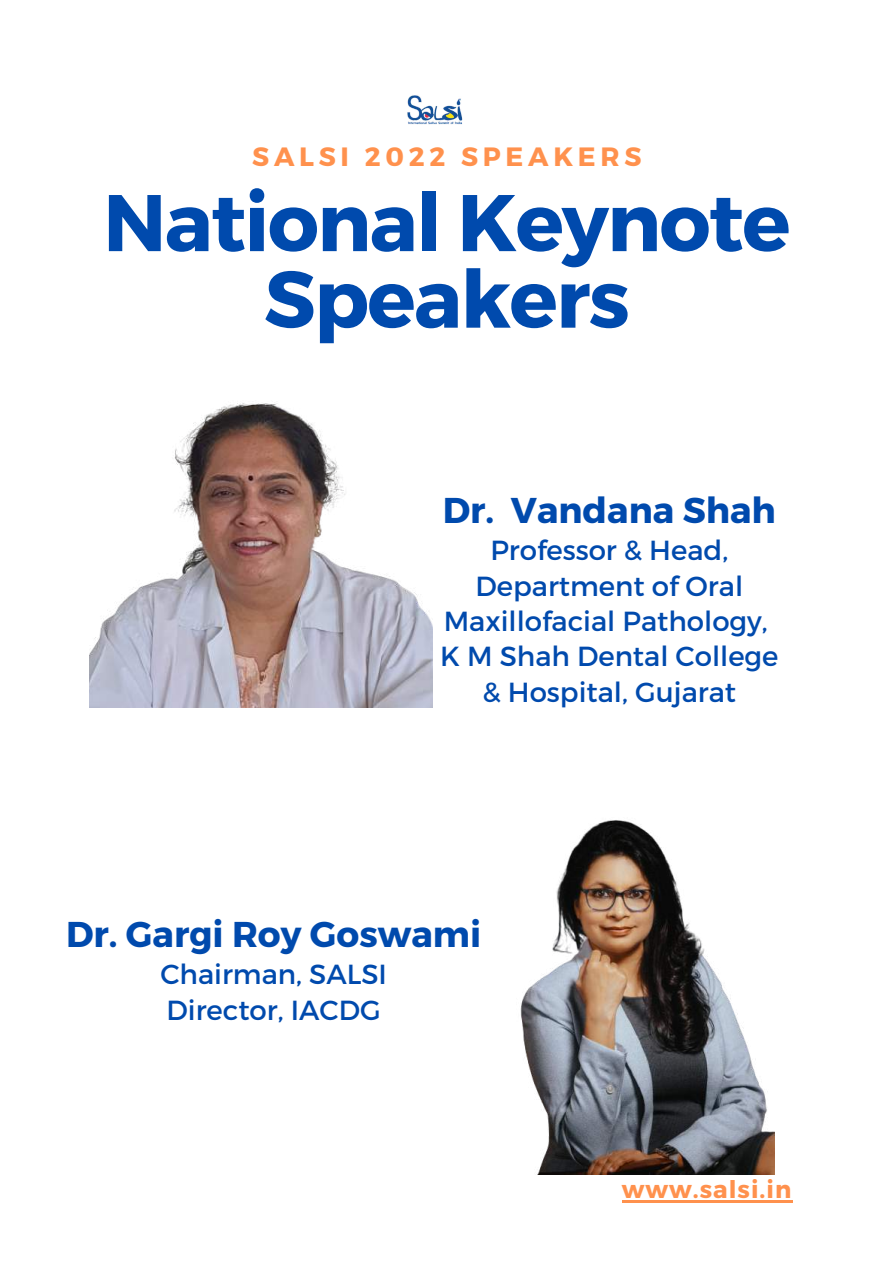
<style>
.page{position:relative;width:893px;height:1263px;background:#fff}
.page>*{position:absolute;margin:0;border:0;box-sizing:border-box;transform-origin:0 0}
.t1{font:700 80.18px/76.5px "Montserrat";letter-spacing:-.02em;color:#004aad;text-align:center}
.t2{font:700 35.85px "Montserrat";color:#004aad}
.t3{font:27.6px/35.5px "Montserrat";color:#004aad;text-align:center}
.t4{font:700 26.47px "Montserrat";letter-spacing:.18em;color:#ff914d}
.t5{font:700 24.22px "Montserrat";letter-spacing:.04em;color:#ff914d}
</style>
<div class="page">
<img style="left:407px;top:95px;width:56px;height:30px">
<img style="left:89px;top:403px;width:344px;height:305px">
<img style="left:520px;top:820px;width:254px;height:354px">
<hr style="left:622px;top:1200px;width:170px;height:2px;background:#ff914d">
<p class="t4" style="left:252px;top:140px;width:391px">SALSI 2022 SPEAKERS</p>
<h1 class="t1" style="left:103px;top:180px;width:689px">National Keynote<br>Speakers</h1>
<p class="t2" style="left:443px;top:487px;width:334px">Dr. Vandana Shah</p>
<p class="t3" style="left:440px;top:531px;width:340px">Professor &amp; Head,<br>Department of Oral<br>Maxillofacial Pathology,<br>K M Shah Dental College &amp; Hospital, Gujarat</p>
<p class="t2" style="left:66px;top:911px;width:416px">Dr. Gargi Roy Goswami</p>
<p class="t3" style="left:160px;top:955px;width:228px;text-align:left">Chairman, SALSI<br>Director, IACDG</p>
<p class="t5" style="left:622px;top:1174px;width:171px">www.salsi.in</p>
</div>
